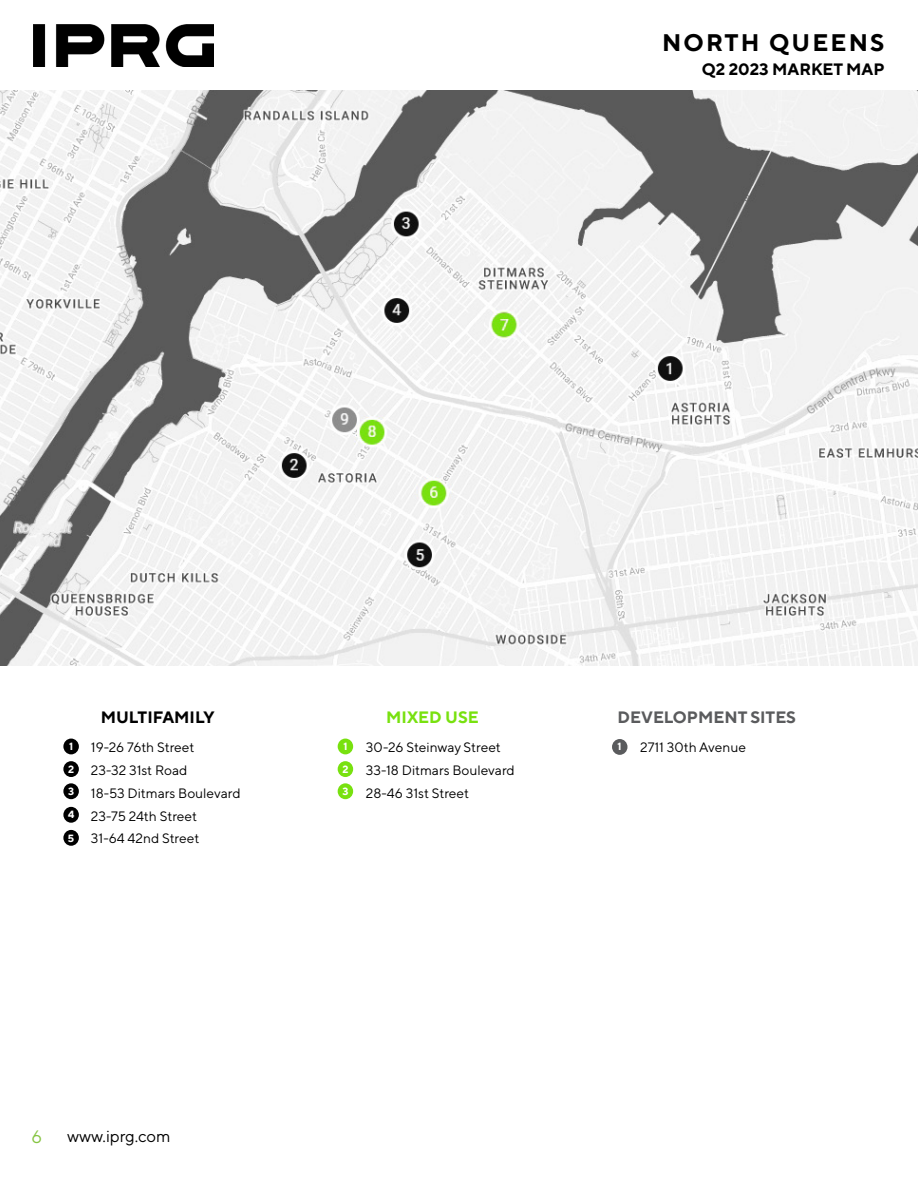
<style>
.page{position:relative;width:918px;height:1188px;background:#fff}
.page>*{position:absolute;margin:0;border:0;box-sizing:border-box;transform-origin:0 0}
.t1{font:700 24px "TT Norms Pro";letter-spacing:.09em;color:#000}
.t2{font:18px "TT Norms Pro";color:#85c441}
.t3{font:700 16.5px "TT Norms Pro";color:#000}
.t4{font:700 16.5px "TT Norms Pro";color:#5a5b5d}
.t5{font:16.5px "TT Norms Pro";color:#000}
.t6{font:700 16.5px "TT Norms Pro";color:#78e10f}
.t7{font:13.65px "TT Norms Pro";color:#000}
.t8{font:700 10.5px "TT Norms Pro";color:#fff}
</style>
<div class="page">
<img style="left:34px;top:24px;width:179px;height:43px">
<img style="left:0;top:90px;width:918px;height:576px">
<div style="left:63px;top:739px;width:16px;height:15px;background:#000;border-radius:50%"></div>
<div style="left:63px;top:761px;width:16px;height:16px;background:#000;border-radius:50%"></div>
<div style="left:63px;top:783px;width:16px;height:16px;background:#000;border-radius:50%"></div>
<div style="left:63px;top:807px;width:16px;height:16px;background:#000;border-radius:50%"></div>
<div style="left:63px;top:830px;width:16px;height:16px;background:#000;border-radius:50%"></div>
<div style="left:612px;top:739px;width:15px;height:16px;background:#5a5b5d;border-radius:50%"></div>
<div style="left:338px;top:739px;width:15px;height:15px;background:#78e10f;border-radius:50%"></div>
<div style="left:338px;top:761px;width:15px;height:16px;background:#78e10f;border-radius:50%"></div>
<div style="left:338px;top:783px;width:15px;height:16px;background:#78e10f;border-radius:50%"></div>
<p class="t1" style="left:662px;top:27px;width:224px">NORTH QUEENS</p>
<p class="t3" style="left:702px;top:58px;width:184px">Q2 2023 MARKET MAP</p>
<p class="t8" style="left:69px;top:740px;width:6px">1</p>
<p class="t8" style="left:68px;top:762px;width:8px">2</p>
<p class="t8" style="left:68px;top:785px;width:8px">3</p>
<p class="t8" style="left:68px;top:808px;width:8px">4</p>
<p class="t8" style="left:68px;top:831px;width:8px">5</p>
<p class="t3" style="left:101px;top:706px;width:115px">MULTIFAMILY</p>
<p class="t6" style="left:386px;top:706px;width:94px">MIXED USE</p>
<p class="t4" style="left:618px;top:706px;width:180px">DEVELOPMENT SITES</p>
<p class="t7" style="left:91px;top:738px;width:105px">19-26 76th Street</p>
<p class="t7" style="left:91px;top:761px;width:98px">23-32 31st Road</p>
<p class="t7" style="left:91px;top:784px;width:151px">18-53 Ditmars Boulevard</p>
<p class="t7" style="left:91px;top:807px;width:108px">23-75 24th Street</p>
<p class="t7" style="left:91px;top:830px;width:110px">31-64 42nd Street</p>
<p class="t8" style="left:343px;top:740px;width:6px">1</p>
<p class="t8" style="left:618px;top:740px;width:6px">1</p>
<p class="t7" style="left:640px;top:738px;width:107px">2711 30th Avenue</p>
<p class="t8" style="left:342px;top:762px;width:8px">2</p>
<p class="t8" style="left:342px;top:785px;width:8px">3</p>
<p class="t7" style="left:366px;top:738px;width:136px">30-26 Steinway Street</p>
<p class="t7" style="left:366px;top:761px;width:150px">33-18 Ditmars Boulevard</p>
<p class="t7" style="left:366px;top:784px;width:105px">28-46 31st Street</p>
<h2 class="t2" style="left:32px;top:1125px;width:12px">6</h2>
<p class="t5" style="left:67px;top:1126px;width:105px">www.iprg.com</p>
</div>
